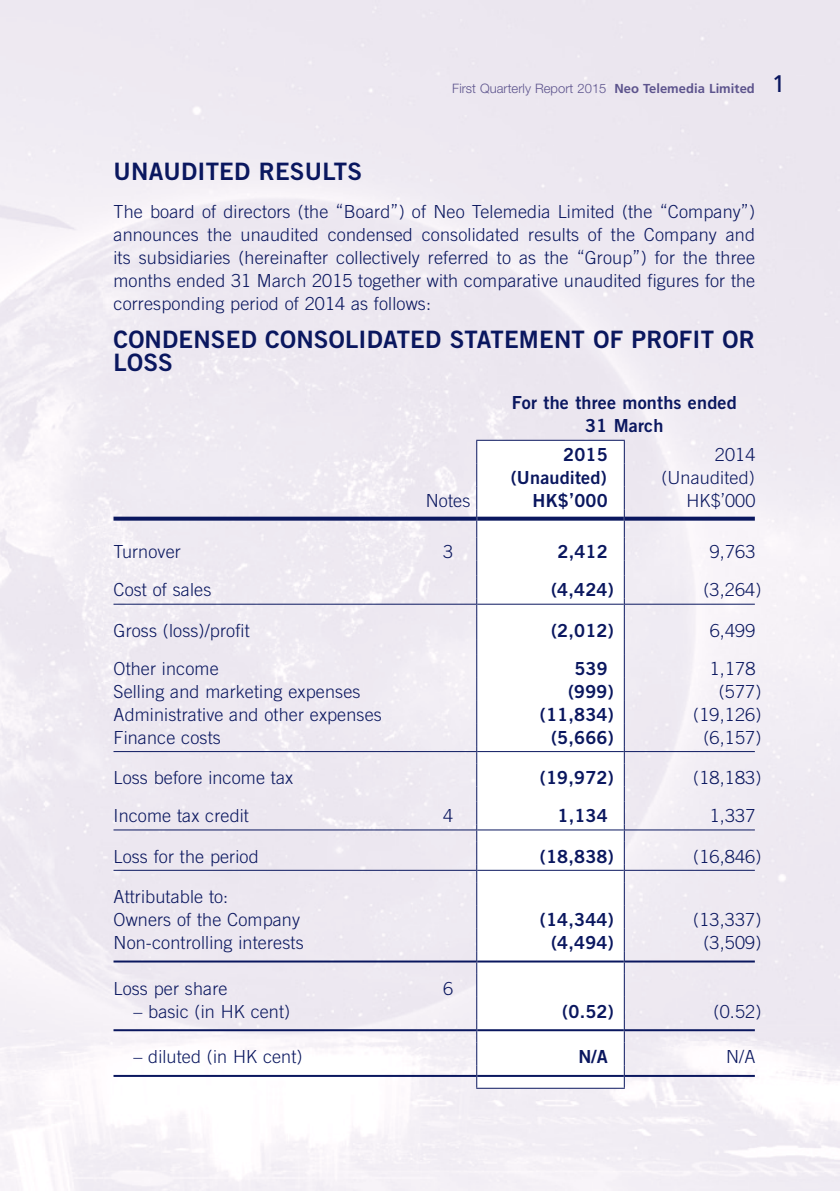
<style>
.page{position:relative;width:840px;height:1191px;background:#fff}
.page>*{position:absolute;margin:0;border:0;box-sizing:border-box;transform-origin:0 0}
.Heading_1{font:24px/23px "Trade Gothic LT Std Bd 2";letter-spacing:.01em;color:#0a175f}
.t1{font:24px "Frutiger LT Std";color:#0a175f}
.Body_Text{font:300 18px/23px "Trade Gothic LT Std";letter-spacing:.01em;color:#0a175f;text-align:justify}
.Body_Text-2{font:18px "Trade Gothic LT Std Bd 2";letter-spacing:.01em;color:#0a175f}
.t2{font:300 13px "Helvetica Neue LT Std";letter-spacing:.005em;color:#5d548d}
.s1{font-family:"Frutiger LT Std";font-weight:700}
</style>
<div class="page">
<img style="left:0;top:0;width:839px;height:1191px">
<svg style="left:477px;top:441px;width:146px;height:646px"></svg>
<hr style="left:476px;top:440px;width:148px;height:1px;background:#0a175f">
<hr style="left:476px;top:1087px;width:148px;height:1px;background:#0a175f">
<svg style="left:476px;top:441px;width:1px;height:646px"></svg>
<svg style="left:623px;top:441px;width:1px;height:646px"></svg>
<svg style="left:113px;top:516px;width:307px;height:4px"></svg>
<svg style="left:420px;top:516px;width:56px;height:4px"></svg>
<svg style="left:477px;top:516px;width:146px;height:4px"></svg>
<svg style="left:624px;top:516px;width:130px;height:4px"></svg>
<hr style="left:113px;top:603px;width:307px;height:1px;background:#0a175f">
<hr style="left:420px;top:603px;width:56px;height:1px;background:#0a175f">
<hr style="left:477px;top:603px;width:146px;height:1px;background:#0a175f">
<hr style="left:624px;top:603px;width:130px;height:1px;background:#0a175f">
<hr style="left:113px;top:751px;width:307px;height:1px;background:#0a175f">
<hr style="left:420px;top:751px;width:56px;height:1px;background:#0a175f">
<hr style="left:477px;top:751px;width:146px;height:1px;background:#0a175f">
<hr style="left:624px;top:751px;width:130px;height:1px;background:#0a175f">
<hr style="left:113px;top:829px;width:307px;height:1px;background:#0a175f">
<hr style="left:420px;top:829px;width:56px;height:1px;background:#0a175f">
<hr style="left:477px;top:829px;width:146px;height:1px;background:#0a175f">
<hr style="left:624px;top:829px;width:130px;height:1px;background:#0a175f">
<hr style="left:113px;top:869px;width:307px;height:1px;background:#0a175f">
<hr style="left:420px;top:869px;width:56px;height:1px;background:#0a175f">
<hr style="left:477px;top:869px;width:146px;height:1px;background:#0a175f">
<hr style="left:624px;top:869px;width:130px;height:1px;background:#0a175f">
<hr style="left:113px;top:960px;width:307px;height:2px;background:#0a175f">
<hr style="left:420px;top:960px;width:56px;height:2px;background:#0a175f">
<hr style="left:477px;top:960px;width:146px;height:2px;background:#0a175f">
<hr style="left:624px;top:960px;width:130px;height:2px;background:#0a175f">
<hr style="left:113px;top:1029px;width:307px;height:2px;background:#0a175f">
<hr style="left:420px;top:1029px;width:56px;height:2px;background:#0a175f">
<hr style="left:477px;top:1029px;width:146px;height:2px;background:#0a175f">
<hr style="left:624px;top:1029px;width:130px;height:2px;background:#0a175f">
<hr style="left:113px;top:1075px;width:307px;height:2px;background:#0a175f">
<hr style="left:420px;top:1075px;width:56px;height:2px;background:#0a175f">
<hr style="left:477px;top:1075px;width:146px;height:2px;background:#0a175f">
<hr style="left:624px;top:1075px;width:130px;height:2px;background:#0a175f">
<p class="t2" style="left:452px;top:80px;width:304px">First Quarterly Report 2015 <span class="s1">Neo Telemedia Limited</span></p>
<p class="t1" style="left:771px;top:70px;width:15px">1</p>
<p class="Heading_1" style="left:113px;top:160px;width:250px">UNAUDITED RESULTS</p>
<p class="Body_Text" style="left:113px;top:200px;width:643px">The board of directors (the “Board”) of Neo Telemedia Limited (the “Company”) announces the unaudited condensed consolidated results of the Company and its subsidiaries (hereinafter collectively referred to as the “Group”) for the three months ended 31 March 2015 together with comparative unaudited figures for the corresponding period of 2014 as follows:</p>
<p class="Heading_1" style="left:113px;top:328px;width:642px">CONDENSED CONSOLIDATED STATEMENT OF PROFIT OR<br>LOSS</p>
<p class="Body_Text-2" style="left:511px;top:392px;width:226px">For the three months ended</p>
<p class="Body_Text-2" style="left:584px;top:415px;width:80px">31 March</p>
<p class="Body_Text-2" style="left:563px;top:443px;width:46px">2015</p>
<p class="Body_Text" style="left:714px;top:443px;width:42px">2014</p>
<p class="Body_Text-2" style="left:510px;top:466px;width:97px">(Unaudited)</p>
<p class="Body_Text" style="left:661px;top:466px;width:95px">(Unaudited)</p>
<p class="Body_Text" style="left:425px;top:489px;width:46px">Notes</p>
<p class="Body_Text-2" style="left:532px;top:489px;width:77px">HK$’000</p>
<p class="Body_Text" style="left:686px;top:489px;width:70px">HK$’000</p>
<p class="Body_Text" style="left:113px;top:540px;width:69px">Turnover</p>
<p class="Body_Text" style="left:443px;top:540px;width:12px">3</p>
<p class="Body_Text-2" style="left:557px;top:541px;width:52px">2,412</p>
<p class="Body_Text" style="left:709px;top:540px;width:47px">9,763</p>
<p class="Body_Text" style="left:113px;top:578px;width:99px">Cost of sales</p>
<p class="Body_Text-2" style="left:551px;top:579px;width:64px">(4,424)</p>
<p class="Body_Text" style="left:703px;top:578px;width:59px">(3,264)</p>
<p class="Body_Text" style="left:113px;top:618px;width:138px">Gross (loss)/profit</p>
<p class="Body_Text-2" style="left:551px;top:619px;width:64px">(2,012)</p>
<p class="Body_Text" style="left:709px;top:618px;width:47px">6,499</p>
<p class="Body_Text" style="left:113px;top:656px;width:107px">Other income</p>
<p class="Body_Text-2" style="left:574px;top:657px;width:35px">539</p>
<p class="Body_Text" style="left:709px;top:656px;width:47px">1,178</p>
<p class="Body_Text" style="left:113px;top:679px;width:248px">Selling and marketing expenses</p>
<p class="Body_Text-2" style="left:567px;top:680px;width:47px">(999)</p>
<p class="Body_Text" style="left:718px;top:679px;width:44px">(577)</p>
<p class="Body_Text" style="left:113px;top:702px;width:270px">Administrative and other expenses</p>
<p class="Body_Text-2" style="left:539px;top:703px;width:75px">(11,834)</p>
<p class="Body_Text" style="left:692px;top:702px;width:70px">(19,126)</p>
<p class="Body_Text" style="left:113px;top:725px;width:109px">Finance costs</p>
<p class="Body_Text-2" style="left:551px;top:726px;width:64px">(5,666)</p>
<p class="Body_Text" style="left:703px;top:725px;width:59px">(6,157)</p>
<p class="Body_Text" style="left:113px;top:766px;width:181px">Loss before income tax</p>
<p class="Body_Text-2" style="left:539px;top:766px;width:75px">(19,972)</p>
<p class="Body_Text" style="left:692px;top:766px;width:70px">(18,183)</p>
<p class="Body_Text" style="left:113px;top:804px;width:137px">Income tax credit</p>
<p class="Body_Text" style="left:443px;top:804px;width:12px">4</p>
<p class="Body_Text-2" style="left:557px;top:804px;width:52px">1,134</p>
<p class="Body_Text" style="left:709px;top:804px;width:47px">1,337</p>
<p class="Body_Text" style="left:113px;top:844px;width:147px">Loss for the period</p>
<p class="Body_Text-2" style="left:539px;top:845px;width:75px">(18,838)</p>
<p class="Body_Text" style="left:692px;top:844px;width:70px">(16,846)</p>
<p class="Body_Text" style="left:113px;top:884px;width:116px">Attributable to:</p>
<p class="Body_Text" style="left:113px;top:907px;width:188px">Owners of the Company</p>
<p class="Body_Text-2" style="left:539px;top:908px;width:75px">(14,344)</p>
<p class="Body_Text" style="left:692px;top:907px;width:70px">(13,337)</p>
<p class="Body_Text" style="left:113px;top:930px;width:191px">Non-controlling interests</p>
<p class="Body_Text-2" style="left:551px;top:931px;width:64px">(4,494)</p>
<p class="Body_Text" style="left:703px;top:930px;width:59px">(3,509)</p>
<p class="Body_Text" style="left:113px;top:976px;width:115px">Loss per share</p>
<p class="Body_Text" style="left:443px;top:976px;width:12px">6</p>
<p class="Body_Text" style="left:133px;top:999px;width:158px">– basic (in HK cent)</p>
<p class="Body_Text-2" style="left:562px;top:1000px;width:53px">(0.52)</p>
<p class="Body_Text" style="left:713px;top:999px;width:49px">(0.52)</p>
<p class="Body_Text" style="left:133px;top:1045px;width:171px">– diluted (in HK cent)</p>
<p class="Body_Text-2" style="left:578px;top:1045px;width:31px">N/A</p>
<p class="Body_Text" style="left:725px;top:1045px;width:31px">N/A</p>
</div>
